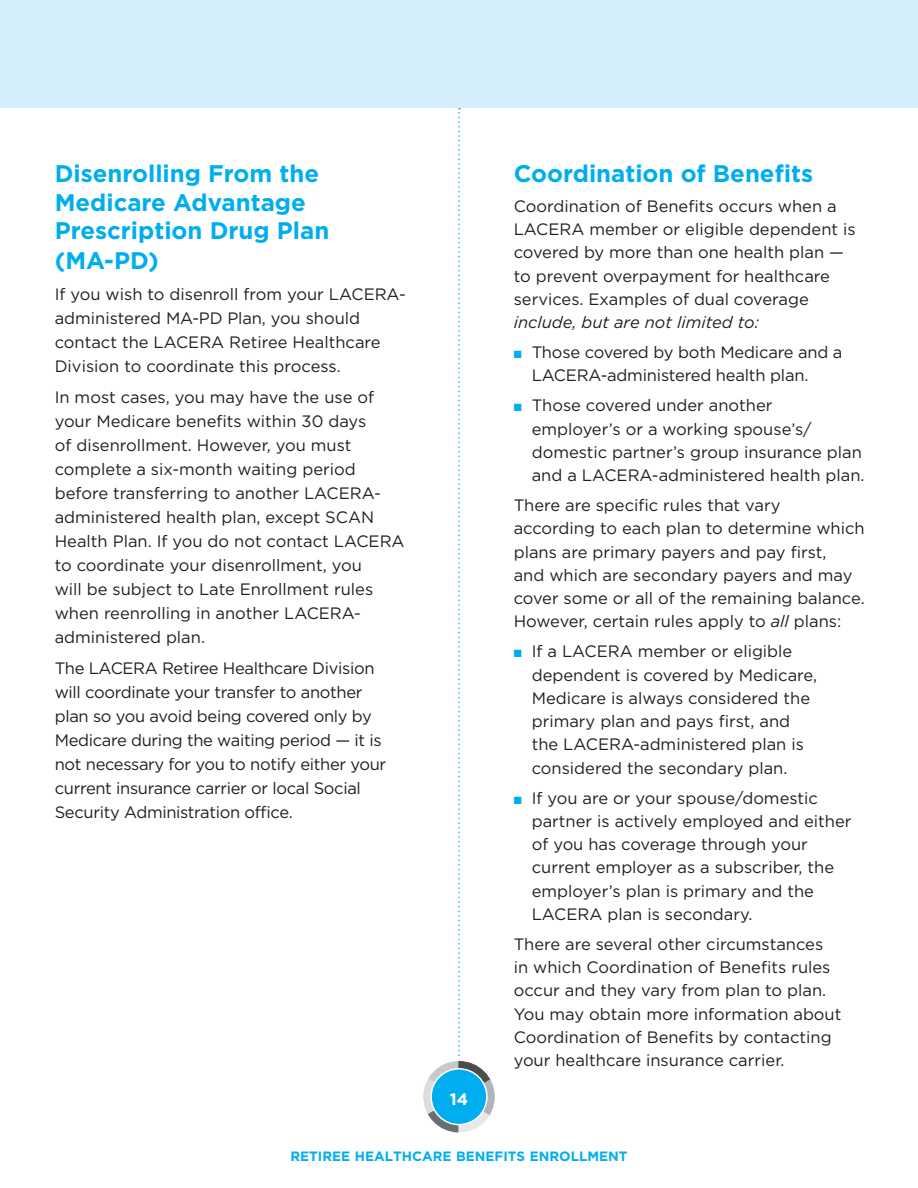
<style>
.page{position:relative;width:918px;height:1188px;background:#fff}
.page>*{position:absolute;margin:0;border:0;box-sizing:border-box;transform-origin:0 0}
.t1{font:700 24px/29.2px "Gotham";color:#00aeef}
.t2{font:16.5px/23.2px "Gotham";color:#231f20}
.t3{font:16.5px/24px "Gotham";letter-spacing:-.02em;color:#231f20}
.t4{font:italic 16.5px "Gotham";color:#231f20}
.t5{font:700 16.5px "Gotham";color:#fff}
.t6{font:700 13.5px "Gotham";color:#00aeef}
.s1{color:#00aeef}
.s2{font-style:italic}
</style>
<div class="page">
<svg style="left:425px;top:108px;width:68px;height:1023px"></svg>
<div style="left:422px;top:1059px;width:74px;height:75px;border:2px solid #fff;border-radius:50%"></div>
<div style="left:431px;top:1069px;width:56px;height:56px;background:#00aeef;border-radius:50%"></div>
<div style="left:430px;top:1068px;width:58px;height:57px;border:2px solid #fff;border-radius:50%"></div>
<div style="left:0;top:0;width:918px;height:108px;background:#d4effb"></div>
<h1 class="t1" style="left:55px;top:158px;width:276px">Disenrolling From the<br>Medicare Advantage<br>Prescription Drug Plan (MA-PD)</h1>
<p class="t2" style="left:55px;top:282px;width:353px;line-height:24px">If you wish to disenroll from your LACERA&shy;administered MA-PD Plan, you should contact the LACERA Retiree Healthcare Division to coordinate this process.</p>
<p class="t2" style="left:55px;top:385px;width:351px;line-height:24px">In most cases, you may have the use of your Medicare benefits within 30 days<br>of disenrollment. However, you must complete a six-month waiting period before transferring to another LACERA&shy;administered health plan, except SCAN Health Plan. If you do not contact LACERA to coordinate your disenrollment, you<br>will be subject to Late Enrollment rules when reenrolling in another LACERA&shy;administered plan.</p>
<p class="t3" style="left:55px;top:656px;width:333px">The LACERA Retiree Healthcare Division will coordinate your transfer to another plan so you avoid being covered only by Medicare during the waiting period — it is not necessary for you to notify either your current insurance carrier or local Social Security Administration office.</p>
<p class="t5" style="left:456px;top:1088px;width:12px">3</p>
<p class="t5" style="left:450px;top:1088px;width:20px">14</p>
<h1 class="t1" style="left:514px;top:158px;width:301px">Coordination of Benefits</h1>
<p class="t2" style="left:514px;top:194px;width:343px">Coordination of Benefits occurs when a LACERA member or eligible dependent is covered by more than one health plan — to prevent overpayment for healthcare services. Examples of dual coverage</p>
<p class="t4" style="left:514px;top:313px;width:247px">include, but are not limited to:</p>
<p class="t2" style="left:532px;top:340px;width:312px;text-indent:-18px"><span class="s1">■</span> Those covered by both Medicare and a<br>LACERA-administered health plan.</p>
<p class="t2" style="left:532px;top:394px;width:334px;text-indent:-18px"><span class="s1">■</span> Those covered under another employer’s or a working spouse’s/ domestic partner’s group insurance plan and a LACERA-administered health plan.</p>
<p class="t2" style="left:514px;top:493px;width:352px">There are specific rules that vary according to each plan to determine which plans are primary payers and pay first,<br>and which are secondary payers and may cover some or all of the remaining balance.<br>However, certain rules apply to <span class="s2">all</span> plans:</p>
<p class="t2" style="left:532px;top:640px;width:287px;text-indent:-18px"><span class="s1">■</span> If a LACERA member or eligible dependent is covered by Medicare,<br>Medicare is always considered the primary plan and pays first, and the LACERA-administered plan is considered the secondary plan.</p>
<p class="t2" style="left:532px;top:786px;width:321px;text-indent:-18px"><span class="s1">■</span> If you are or your spouse/domestic partner is actively employed and either of you has coverage through your current employer as a subscriber, the employer’s plan is primary and the LACERA plan is secondary.</p>
<p class="t2" style="left:514px;top:932px;width:329px">There are several other circumstances in which Coordination of Benefits rules occur and they vary from plan to plan.<br>You may obtain more information about Coordination of Benefits by contacting your healthcare insurance carrier.</p>
<p class="t6" style="left:290px;top:1148px;width:339px">RETIREE HEALTHCARE BENEFITS ENROLLMENT</p>
</div>
